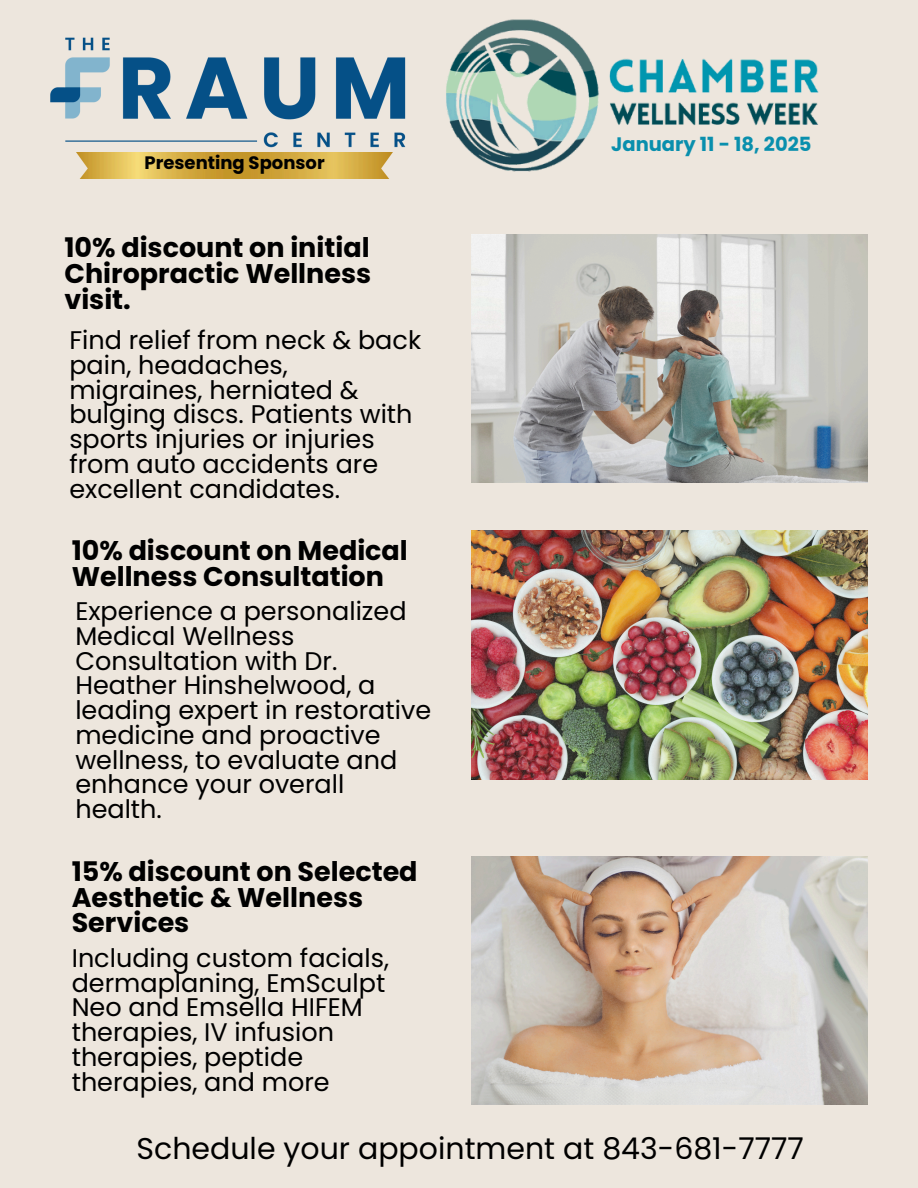
<style>
.page{position:relative;width:918px;height:1188px;background:#ede6dd}
.page>*{position:absolute;margin:0;border:0;box-sizing:border-box;transform-origin:0 0}
.t1{font:30px "Poppins";color:#000}
.t2{font:700 27px/25.8px "Poppins";color:#000}
.t3{font:25.5px/24.8px "Poppins";color:#000}
.t4{font:700 19.5px "Poppins";color:#098fad}
.t5{font:700 18px "Poppins";color:#000}
</style>
<div class="page">
<img style="left:50px;top:37px;width:356px;height:111px">
<img style="left:471px;top:235px;width:397px;height:248px">
<img style="left:471px;top:531px;width:397px;height:248px">
<img style="left:471px;top:857px;width:397px;height:248px">
<img style="left:446px;top:19px;width:373px;height:153px">
<img style="left:76px;top:152px;width:317px;height:26px">
<p class="t5" style="left:145px;top:150px;width:182px">Presenting Sponsor</p>
<h2 class="t2" style="left:64px;top:235px;width:308px;text-align:justify">10% discount on initial Chiropractic Wellness visit.</h2>
<h2 class="t3" style="left:69px;top:328px;width:353px">Find relief from neck &amp; back pain, headaches, migraines, herniated &amp; bulging discs. Patients with sports injuries or injuries from auto accidents are excellent candidates.</h2>
<h3 class="t2" style="left:72px;top:537px;width:338px">10% discount on Medical<br>Wellness Consultation</h3>
<p class="t3" style="left:75px;top:599px;width:357px">Experience a personalized<br>Medical Wellness<br>Consultation with Dr.<br>Heather Hinshelwood, a leading expert in restorative medicine and proactive wellness, to evaluate and enhance your overall health.</p>
<p class="t2" style="left:72px;top:858px;width:347px">15% discount on Selected<br>Aesthetic &amp; Wellness<br>Services</p>
<p class="t4" style="left:611px;top:130px;width:202px">January 11 - 18, 2025</p>
<h3 class="t3" style="left:72px;top:946px;width:319px">Including custom facials, dermaplaning, EmSculpt<br>Neo and Emsella HIFEM therapies, IV infusion therapies, peptide therapies, and more</h3>
<p class="t1" style="left:137px;top:1127px;width:669px">Schedule your appointment at 843-681-7777</p>
</div>
